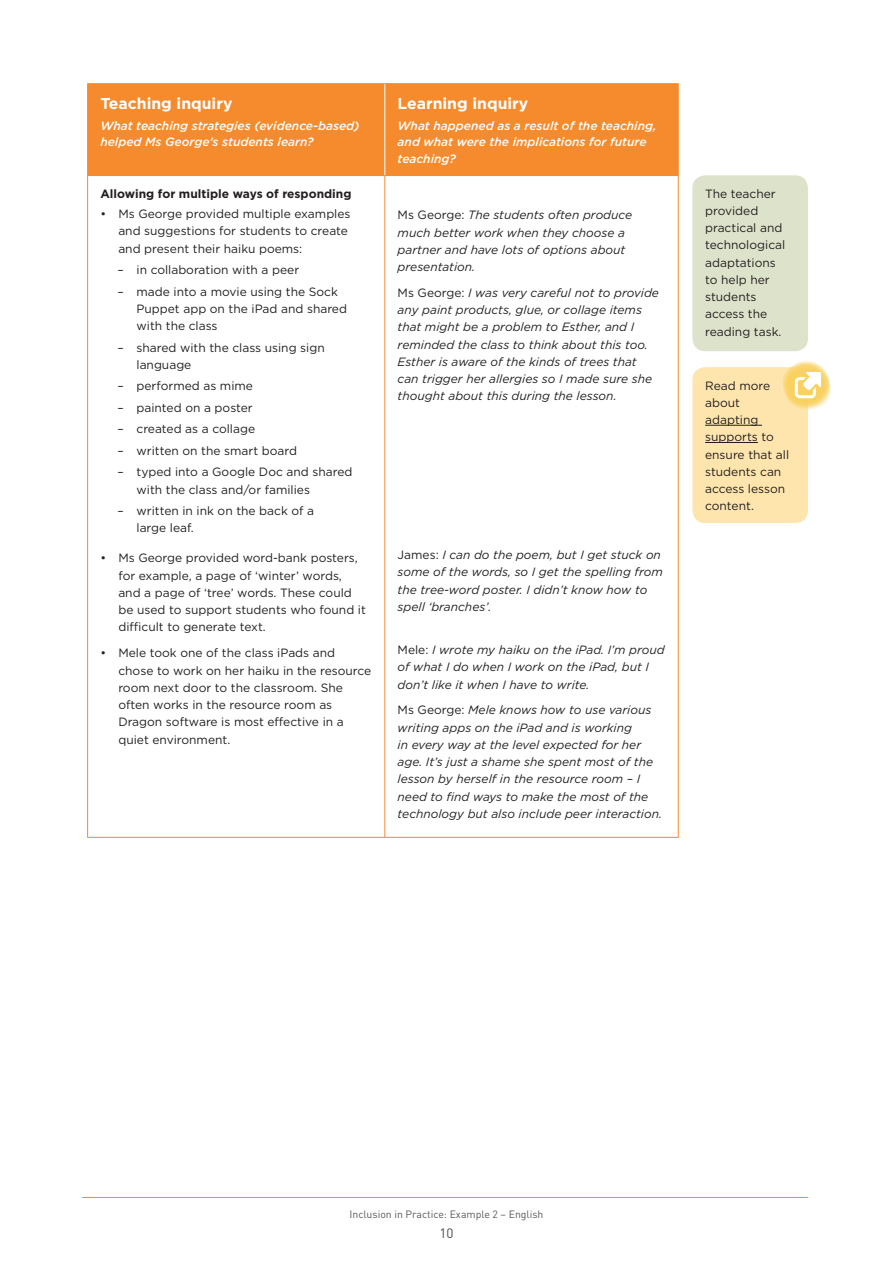
<style>
.page{position:relative;width:893px;height:1263px;background:#fff}
.page>*{position:absolute;margin:0;border:0;box-sizing:border-box;transform-origin:0 0}
.TABLE_HEADING{font:700 15.75px "Gotham";color:#fff}
.t1{font:13.5px "DIN Pro";color:#4b4c4d}
.TABLE_PULLOUTS{font:12px/17.2px "Gotham";color:#231f20}
.TABLE_BODY_TEXT{font:italic 12px/17.2px "Gotham";color:#231f20}
.TABLE_SUBHEAD{font:italic 500 12px/16.5px "Gotham";color:#fff}
.TABLE_HEADING_TWO{font:700 12px "Gotham";color:#231f20}
.t2{font:10.5px "DIN Pro";color:#57585a}
.s1{font-style:normal}
</style>
<div class="page">
<hr style="left:82px;top:1197px;width:726px;height:1px;background:#f58b2c">
<div style="left:88px;top:84px;width:590px;height:91px;background:#f58b2c"></div>
<hr style="left:87px;top:176px;width:1px;height:661px;background:#f58b2c">
<hr style="left:384px;top:176px;width:1px;height:661px;background:#f58b2c">
<hr style="left:678px;top:176px;width:1px;height:661px;background:#f58b2c">
<hr style="left:87px;top:837px;width:298px;height:1px;background:#f58b2c">
<hr style="left:385px;top:837px;width:294px;height:1px;background:#f58b2c">
<hr style="left:87px;top:83px;width:298px;height:1px;background:#f58b2c">
<hr style="left:87px;top:84px;width:1px;height:91px;background:#f58b2c">
<hr style="left:385px;top:83px;width:294px;height:1px;background:#f58b2c">
<hr style="left:678px;top:84px;width:1px;height:91px;background:#f58b2c">
<hr style="left:87px;top:175px;width:298px;height:1px;background:#f58b2c">
<hr style="left:385px;top:175px;width:294px;height:1px;background:#f58b2c">
<hr style="left:384px;top:84px;width:1px;height:91px;background:#fff">
<div style="left:692px;top:175px;width:116px;height:176px;background:#dde2ca;border-radius:13px"></div>
<div style="left:692px;top:367px;width:116px;height:156px;background:#fee5ad;border-radius:13px"></div>
<hr style="left:705px;top:425px;width:57px;height:1px;background:#231f20">
<hr style="left:705px;top:442px;width:53px;height:1px;background:#231f20">
<img style="left:782px;top:361px;width:49px;height:48px">
<svg style="left:795px;top:372px;width:26px;height:26px"></svg>
<p class="TABLE_HEADING" style="left:100px;top:93px;width:134px">Teaching inquiry</p>
<p class="TABLE_SUBHEAD" style="left:100px;top:117px;width:261px">What teaching strategies (evidence-based) helped Ms George’s students learn?</p>
<p class="TABLE_HEADING_TWO" style="left:100px;top:186px;width:253px">Allowing for multiple ways of responding</p>
<p class="TABLE_PULLOUTS" style="left:118px;top:205px;width:234px;text-indent:-18px">• Ms George provided multiple examples and suggestions for students to create and present their haiku poems:</p>
<p class="TABLE_PULLOUTS" style="left:117px;top:261px;width:183px">– in collaboration with a peer</p>
<p class="TABLE_PULLOUTS" style="left:137px;top:283px;width:212px;text-indent:-19px">– made into a movie using the Sock<br>Puppet app on the iPad and shared with the class</p>
<p class="TABLE_PULLOUTS" style="left:137px;top:339px;width:190px;text-indent:-19px">– shared with the class using sign language</p>
<p class="TABLE_PULLOUTS" style="left:117px;top:377px;width:137px">– performed as mime</p>
<p class="TABLE_PULLOUTS" style="left:117px;top:399px;width:137px">– painted on a poster</p>
<p class="TABLE_PULLOUTS" style="left:117px;top:420px;width:139px">– created as a collage</p>
<p class="TABLE_PULLOUTS" style="left:117px;top:442px;width:181px">– written on the smart board</p>
<p class="TABLE_PULLOUTS" style="left:137px;top:463px;width:217px;text-indent:-19px">– typed into a Google Doc and shared with the class and/or families</p>
<p class="TABLE_PULLOUTS" style="left:137px;top:502px;width:179px;text-indent:-19px">– written in ink on the back of a large leaf.</p>
<p class="TABLE_PULLOUTS" style="left:118px;top:549px;width:249px;text-indent:-18px">• Ms George provided word-bank posters, for example, a page of ‘winter’ words, and a page of ‘tree’ words. These could be used to support students who found it difficult to generate text.</p>
<p class="TABLE_PULLOUTS" style="left:118px;top:644px;width:254px;text-indent:-18px">• Mele took one of the class iPads and chose to work on her haiku in the resource room next door to the classroom. She often works in the resource room as Dragon software is most effective in a quiet environment.</p>
<p class="TABLE_HEADING" style="left:398px;top:93px;width:132px">Learning inquiry</p>
<p class="TABLE_SUBHEAD" style="left:398px;top:117px;width:260px">What happened as a result of the teaching, and what were the implications for future teaching?</p>
<p class="TABLE_BODY_TEXT" style="left:398px;top:206px;width:236px"><span class="s1">Ms George:</span> The students often produce much better work when they choose a partner and have lots of options about presentation.</p>
<p class="TABLE_BODY_TEXT" style="left:398px;top:284px;width:263px"><span class="s1">Ms George:</span> I was very careful not to provide any paint products, glue, or collage items that might be a problem to Esther, and I reminded the class to think about this too.<br>Esther is aware of the kinds of trees that can trigger her allergies so I made sure she thought about this during the lesson.</p>
<p class="TABLE_BODY_TEXT" style="left:398px;top:546px;width:267px"><span class="s1">James:</span> I can do the poem, but I get stuck on some of the words, so I get the spelling from the tree-word poster. I didn’t know how to spell ‘branches’.</p>
<p class="TABLE_BODY_TEXT" style="left:398px;top:641px;width:269px"><span class="s1">Mele:</span> I wrote my haiku on the iPad. I’m proud of what I do when I work on the iPad, but I don’t like it when I have to write.</p>
<p class="TABLE_BODY_TEXT" style="left:398px;top:701px;width:266px"><span class="s1">Ms George:</span> Mele knows how to use various writing apps on the iPad and is working<br>in every way at the level expected for her age. It’s just a shame she spent most of the lesson by herself in the resource room – I need to find ways to make the most of the technology but also include peer interaction.</p>
<p class="TABLE_PULLOUTS" style="left:705px;top:185px;width:82px">The teacher provided practical and technological adaptations to help her students access the reading task.</p>
<p class="TABLE_PULLOUTS" style="left:705px;top:376px;width:85px">Read more about adapting supports to ensure that all students can access lesson content.</p>
<p class="t2" style="left:349px;top:1207px;width:195px">Inclusion in Practice: Example 2 – English</p>
<p class="t1" style="left:439px;top:1224px;width:16px">10</p>
</div>
